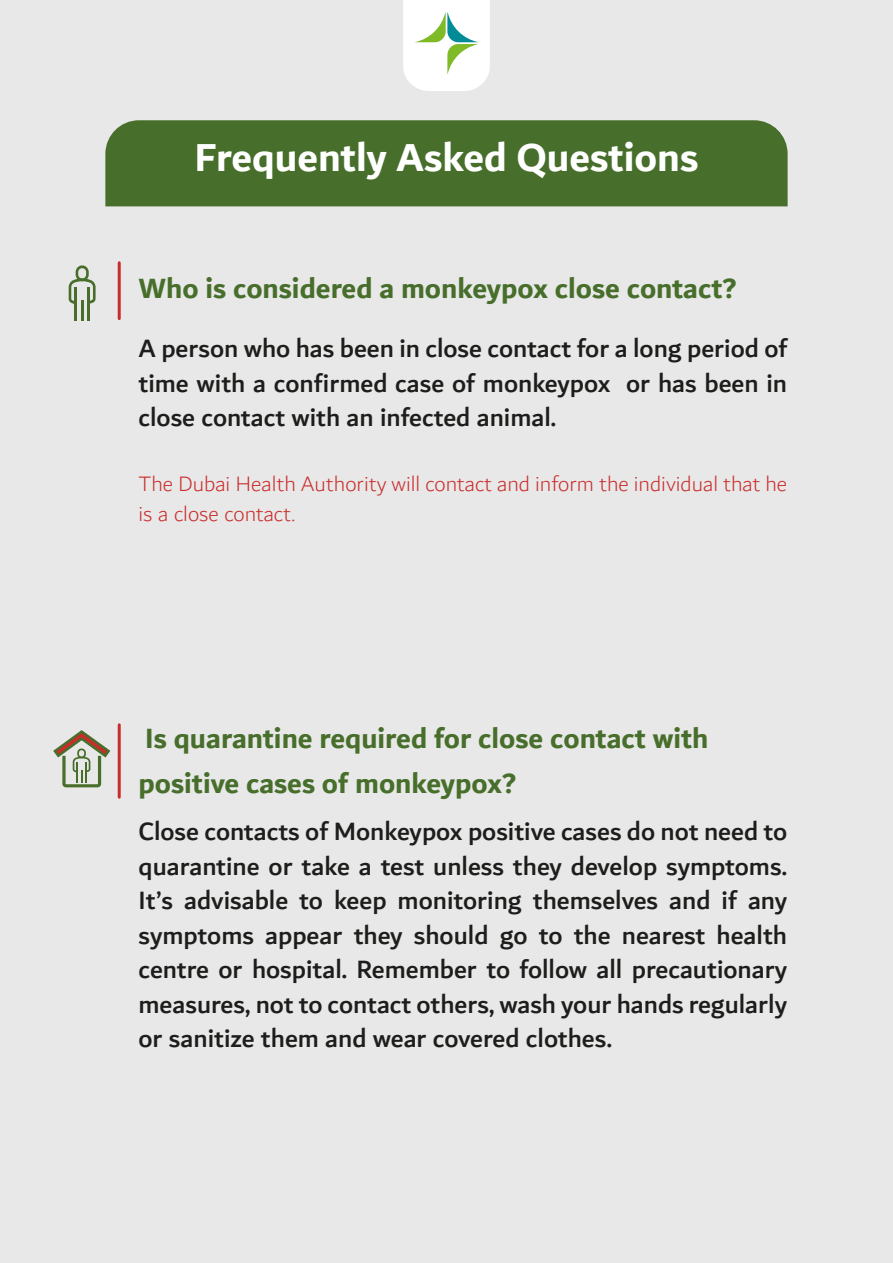
<style>
.page{position:relative;width:893px;height:1263px;background:#e8e8e8}
.page>*{position:absolute;margin:0;border:0;box-sizing:border-box;transform-origin:0 0}
.t1{font:700 42px "Dubai";color:#fff}
.t2{font:700 30px/45px "Dubai";color:#476e2b}
.t3{font:500 27px/34.5px "Dubai";color:#1d1d1b;text-align:justify}
.t4{font:300 22.5px/30px "Dubai";color:#ca2c2b}
</style>
<div class="page">
<svg style="left:403px;top:0;width:87px;height:91px;background:#edf5ec"></svg>
<div style="left:105px;top:120px;width:683px;height:86px;background:#476e2b"></div>
<hr style="left:118px;top:263px;width:3px;height:56px;background:#ca2c2b">
<svg style="left:53px;top:730px;width:58px;height:58px"></svg>
<hr style="left:118px;top:725px;width:3px;height:72px;background:#ca2c2b">
<hr style="left:74px;top:287px;width:3px;height:34px;background:#476e2b">
<hr style="left:81px;top:301px;width:2px;height:20px;background:#476e2b">
<hr style="left:87px;top:287px;width:3px;height:34px;background:#476e2b">
<svg style="left:69px;top:265px;width:27px;height:39px"></svg>
<h1 class="t1" style="left:195px;top:132px;width:505px">Frequently Asked Questions</h1>
<p class="t2" style="left:139px;top:265px;width:600px">Who is considered a monkeypox close contact?</p>
<p class="t3" style="left:139px;top:331px;width:650px">A person who has been in close contact for a long period of time with a confirmed case of monkeypox or has been in close contact with an infected animal.</p>
<p class="t4" style="left:139px;top:469px;width:650px">The Dubai Health Authority will contact and inform the individual that he is a close contact.</p>
<p class="t2" style="left:139px;top:715px;width:571px">Is quarantine required for close contact with positive cases of monkeypox?</p>
<p class="t3" style="left:139px;top:814px;width:650px">Close contacts of Monkeypox positive cases do not need to quarantine or take a test unless they develop symptoms.<br>It’s advisable to keep monitoring themselves and if any symptoms appear they should go to the nearest health centre or hospital. Remember to follow all precautionary measures, not to contact others, wash your hands regularly or sanitize them and wear covered clothes.</p>
</div>
